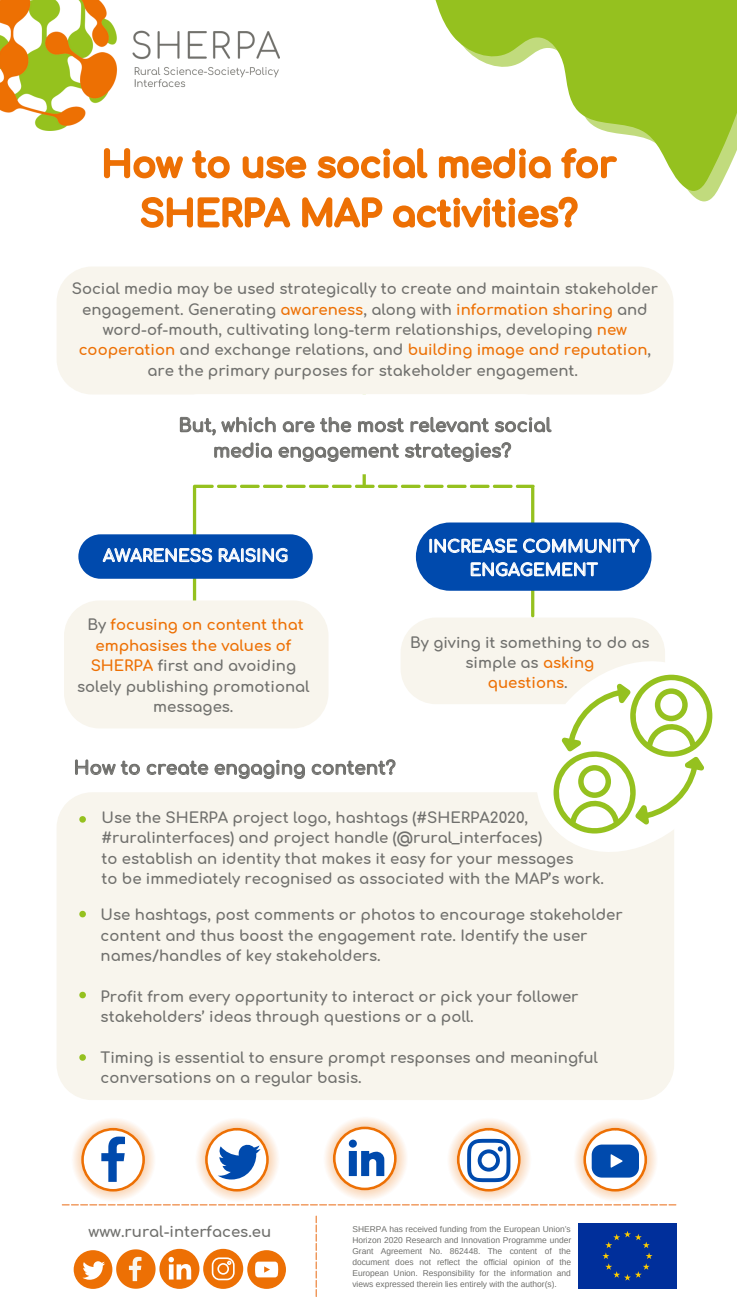
<style>
.page{position:relative;width:737px;height:1315px;background:#fff}
.page>*{position:absolute;margin:0;border:0;box-sizing:border-box;transform-origin:0 0}
.t1{font:700 35.44px/49.2px "Comfortaa";color:#ed7004;text-align:center}
.t2{font:700 18.38px/25.6px "Comfortaa";color:#70706d;text-align:center}
.t3{font:700 16.71px/23.4px "Comfortaa";color:#fff;text-align:center}
.t4{font:700 16.62px "Comfortaa";color:#fff}
.t5{font:700 14.88px/20.3px "Comfortaa";color:#70706d}
.t6{font:8.4px/11.1px "Arimo";color:#70706d;text-align:justify}
.s1{color:#ed7004}
</style>
<div class="page">
<svg style="left:103px;top:148px;width:324px;height:31px"></svg>
<svg style="left:140px;top:197px;width:438px;height:31px"></svg>
<svg style="left:438px;top:0;width:299px;height:201px;fill:#9ac11f"></svg>
<div style="left:578px;top:1223px;width:98px;height:65px;background:#002f9b"></div>
<svg style="left:315px;top:1215px;width:2px;height:81px"></svg>
<svg style="left:62px;top:1204px;width:614px;height:1px"></svg>
<svg style="left:362px;top:474px;width:4px;height:11px"></svg>
<hr style="left:531px;top:488px;width:3px;height:128px;background:#95c11f">
<div style="left:416px;top:522px;width:235px;height:69px;background:#004aad;border-radius:34px"></div>
<svg style="left:429px;top:538px;width:211px;height:15px"></svg>
<svg style="left:470px;top:562px;width:128px;height:14px"></svg>
<hr style="left:193px;top:486px;width:3px;height:139px;background:#95c11f">
<svg style="left:78px;top:534px;width:235px;height:45px;background:#2765b9"></svg>
<svg style="left:194px;top:485px;width:340px;height:3px"></svg>
<div style="left:57px;top:267px;width:616px;height:127px;background:#f8f5ed"></div>
<div style="left:57px;top:807px;width:617px;height:293px;background:#f8f5ed"></div>
<svg style="left:497px;top:711px;width:216px;height:179px;fill:#f8f5ed"></svg>
<svg style="left:67px;top:1113px;width:92px;height:92px"></svg>
<svg style="left:81px;top:1127px;width:64px;height:64px"></svg>
<svg style="left:191px;top:1113px;width:92px;height:92px"></svg>
<svg style="left:205px;top:1127px;width:64px;height:64px"></svg>
<svg style="left:442px;top:1113px;width:93px;height:92px"></svg>
<svg style="left:457px;top:1127px;width:63px;height:64px"></svg>
<svg style="left:569px;top:1113px;width:92px;height:92px"></svg>
<svg style="left:583px;top:1127px;width:64px;height:64px"></svg>
<svg style="left:179px;top:394px;width:373px;height:68px"></svg>
<svg style="left:64px;top:600px;width:648px;height:233px"></svg>
<svg style="left:79px;top:991px;width:7px;height:7px"></svg>
<svg style="left:79px;top:1054px;width:7px;height:6px"></svg>
<svg style="left:318px;top:1111px;width:93px;height:93px"></svg>
<svg style="left:333px;top:1126px;width:64px;height:64px"></svg>
<svg style="left:79px;top:910px;width:7px;height:7px"></svg>
<img style="left:0;top:0;width:280px;height:130px">
<svg style="left:74px;top:1248px;width:212px;height:40px"></svg>
<h1 class="t1" style="left:102px;top:141px;width:516px">How to use social media for<br>SHERPA MAP activities?</h1>
<p class="t5" style="left:72px;top:279px;width:588px;text-align:center">Social media may be used strategically to create and maintain stakeholder engagement. Generating <span class="s1">awareness</span>, along with <span class="s1">information sharing</span> and word-of-mouth, cultivating long-term relationships, developing <span class="s1">new cooperation</span> and exchange relations, and <span class="s1">building image and reputation</span>, are the primary purposes for stakeholder engagement.</p>
<p class="t2" style="left:178px;top:413px;width:374px">But, which are the most relevant social media engagement strategies?</p>
<p class="t4" style="left:103px;top:547px;width:187px">AWARENESS RAISING</p>
<p class="t5" style="left:77px;top:615px;width:234px;text-align:center">By <span class="s1">focusing on content that emphasises the values of<br>SHERPA</span> first and avoiding solely publishing promotional messages.</p>
<p class="t3" style="left:428px;top:535px;width:212px">INCREASE COMMUNITY<br>ENGAGEMENT</p>
<p class="t5" style="left:410px;top:632px;width:241px;text-align:center">By giving it something to do as simple as <span class="s1">asking<br>questions</span>.</p>
<p class="t2" style="left:74px;top:755px;width:323px">How to create engaging content?</p>
<p class="t5" style="left:102px;top:808px;width:504px">Use the SHERPA project logo, hashtags (#SHERPA2020, #ruralinterfaces) and project handle (@rural_interfaces)<br>to establish an identity that makes it easy for your messages<br>to be immediately recognised as associated with the MAP’s work.</p>
<p class="t5" style="left:101px;top:905px;width:523px">Use hashtags, post comments or photos to encourage stakeholder content and thus boost the engagement rate. Identify the user names/handles of key stakeholders.</p>
<p class="t5" style="left:101px;top:986px;width:479px">Profit from every opportunity to interact or pick your follower stakeholders’ ideas through questions or a poll.</p>
<p class="t5" style="left:101px;top:1047px;width:499px">Timing is essential to ensure prompt responses and meaningful conversations on a regular basis.</p>
<p class="t5" style="left:89px;top:1222px;width:184px">www.rural-interfaces.eu</p>
<p class="t6" style="left:352px;top:1223px;width:220px">SHERPA has received funding from the European Union’s Horizon 2020 Research and Innovation Programme under Grant Agreement No. 862448. The content of the document does not reflect the official opinion of the European Union. Responsibility for the information and views expressed therein lies entirely with the author(s).</p>
</div>
